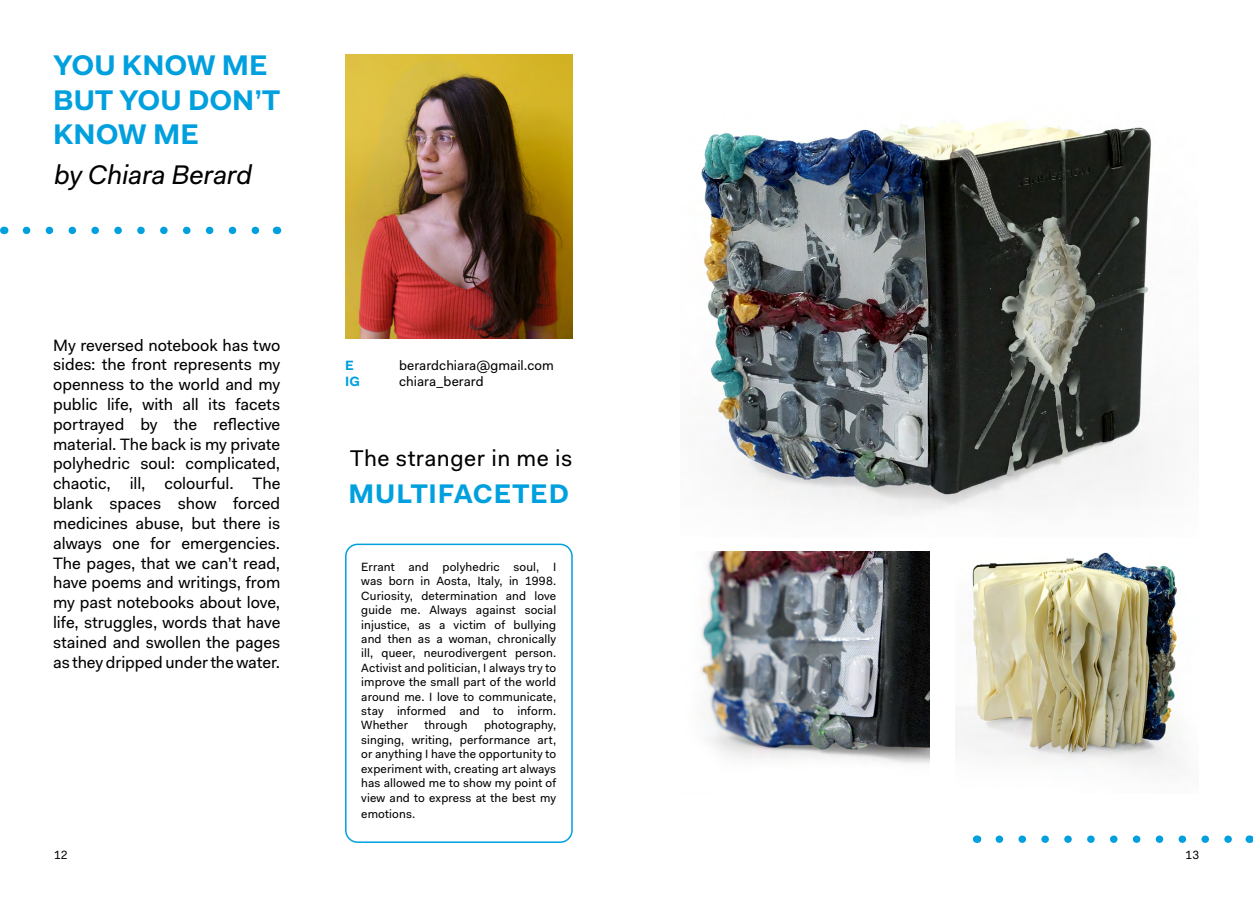
<style>
.page{position:relative;width:1253px;height:897px;background:#fff}
.page>*{position:absolute;margin:0;border:0;box-sizing:border-box;transform-origin:0 0}
.t1{font:700 28.5px/34.2px "Fakt Pro";color:#00a0df}
.t2{font:italic 27px "Fakt Pro";letter-spacing:-.01em;color:#000}
.t3{font:700 27px "Fakt Pro";letter-spacing:.03em;color:#00a0df}
.t4{font:22.8px "Fakt Pro";letter-spacing:.025em;color:#000}
.t5{font:16.5px/19.8px "Fakt Pro";color:#000;text-align:justify}
.t6{font:13.5px "Fakt Pro";letter-spacing:.005em;color:#000}
.t7{font:700 13.5px "Fakt Pro";color:#00a0df}
.t8{font:12px/14.4px "Fakt Pro";letter-spacing:.01em;color:#000;text-align:justify}
</style>
<div class="page">
<div style="left:345px;top:543px;width:228px;height:299px;border:2px solid #00a0df;border-radius:12px"></div>
<svg style="left:26px;top:226px;width:234px;height:8px"></svg>
<svg style="left:999px;top:835px;width:233px;height:7px"></svg>
<img style="left:346px;top:54px;width:226px;height:284px">
<img style="left:701px;top:120px;width:451px;height:394px">
<img style="left:700px;top:551px;width:229px;height:212px">
<img style="left:956px;top:552px;width:223px;height:217px">
<h1 class="t1" style="left:53px;top:48px;width:229px">YOU KNOW ME<br>BUT YOU DON’T<br>KNOW ME</h1>
<h2 class="t2" style="left:54px;top:156px;width:200px">by Chiara Berard</h2>
<p class="t5" style="left:53px;top:335px;width:229px">My reversed notebook has two sides: the front represents my openness to the world and my public life, with all its facets portrayed by the reflective material. The back is my private polyhedric soul: complicated, chaotic, ill, colourful. The blank spaces show forced medicines abuse, but there is always one for emergencies.<br>The pages, that we can’t read, have poems and writings, from my past notebooks about love, life, struggles, words that have stained and swollen the pages as they dripped under the water.</p>
<p class="t7" style="left:345px;top:356px;width:10px">E</p>
<p class="t6" style="left:399px;top:356px;width:156px">berardchiara@gmail.com</p>
<p class="t7" style="left:345px;top:372px;width:16px">IG</p>
<p class="t6" style="left:399px;top:372px;width:86px">chiara_berard</p>
<h3 class="t4" style="left:350px;top:442px;width:224px">The stranger in me is</h3>
<h2 class="t3" style="left:348px;top:475px;width:222px">MULTIFACETED</h2>
<p class="t8" style="left:361px;top:559px;width:196px">Errant and polyhedric soul, I was born in Aosta, Italy, in 1998.<br>Curiosity, determination and love guide me. Always against social injustice, as a victim of bullying and then as a woman, chronically ill, queer, neurodivergent person.<br>Activist and politician, I always try to improve the small part of the world around me. I love to communicate, stay informed and to inform.<br>Whether</p>
<p class="t8" style="left:361px;top:718px;width:196px;text-indent:123px">photography, singing, writing, performance art, or anything I have the opportunity to experiment with, creating art always has allowed me to show my point of view and to express at the best my</p>
<p class="t8" style="left:361px;top:806px;width:56px">emotions.</p>
<p class="t8" style="left:425px;top:718px;width:44px">through</p>
<p class="t8" style="left:54px;top:847px;width:15px">12</p>
<p class="t8" style="left:1185px;top:847px;width:15px">13</p>
</div>
